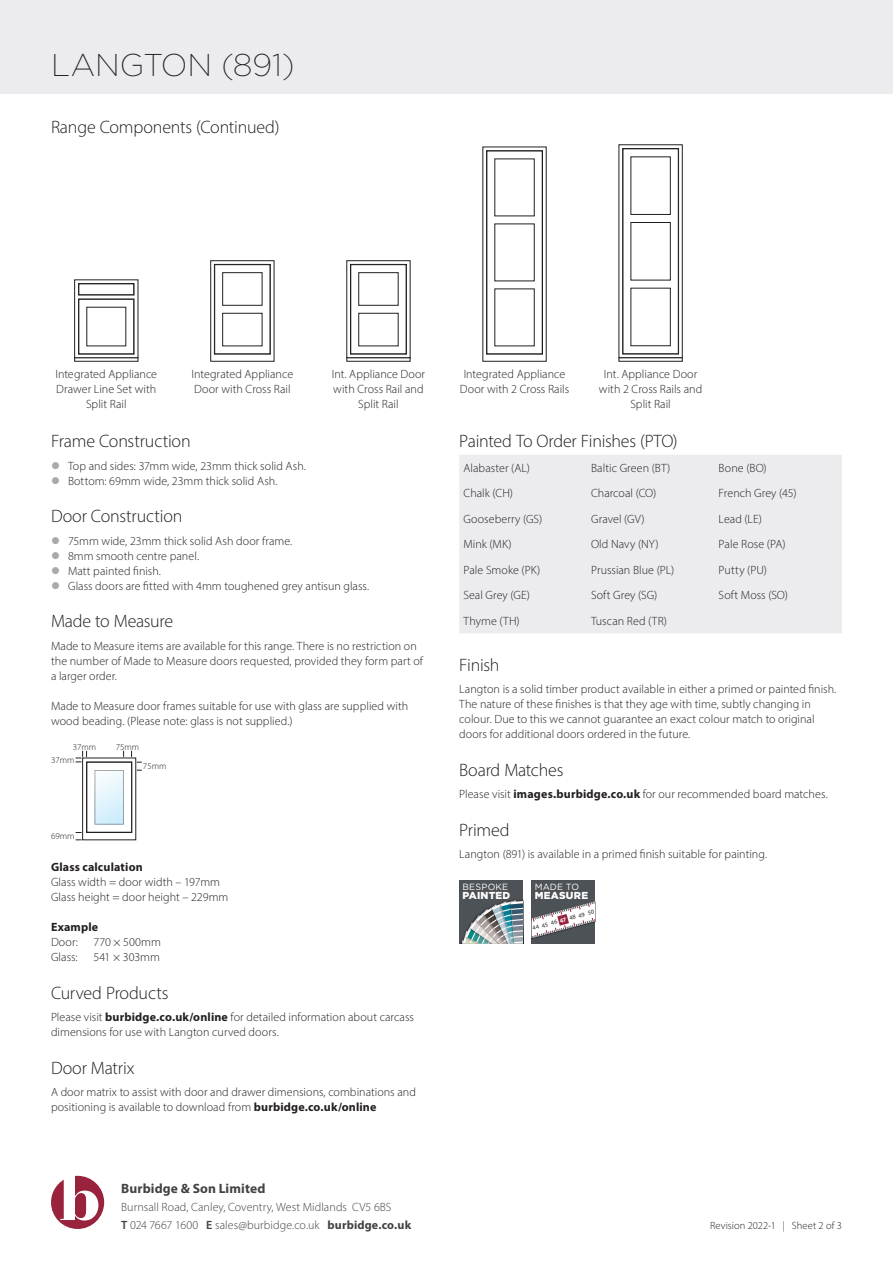
<style>
.page{position:relative;width:893px;height:1263px;background:#fff}
.page>*{position:absolute;margin:0;border:0;box-sizing:border-box;transform-origin:0 0}
.t1{font:200 31.5px "Gotham";color:#231f20}
.Sub_Heading{font:300 18px "Myriad Pro";letter-spacing:-.01em;color:#231f20}
.t2{font:700 13.5px "Myriad Pro";letter-spacing:.01em;color:#414243}
.Body{font:300 12px/15px "Myriad Pro";letter-spacing:.005em;color:#231f20}
.Finishes{font:300 12px "Myriad Pro";letter-spacing:.005em;color:#231f20}
.Door_labels{font:300 12px/15px "Myriad Pro";letter-spacing:.005em;color:#231f20;text-align:center}
.t3{font:300 12px/17.9px "Myriad Pro";letter-spacing:.005em;color:#414243}
.Sub_Sub_Heading{font:700 12px "Myriad Pro";letter-spacing:.015em;color:#231f20}
.t4{font:300 10.5px "Myriad Pro";letter-spacing:.01em;color:#231f20}
.t5{font:900 10.2px "Gotham";letter-spacing:.025em;color:#fff}
.t6{font:300 9px "Myriad Pro";color:#231f20}
.t7{font:9px "Gotham";letter-spacing:.025em;color:#fff}
.t8{font:6px "Myriad Pro";color:#231f20}
.s1{color:#a8a9ad}
.s2{font-weight:700}
.s3{font-weight:700;color:#fff}
.s4{font-weight:600}
</style>
<div class="page">
<div style="left:0;top:0;width:893px;height:94px;background:#ececee"></div>
<svg style="left:51px;top:1176px;width:53px;height:53px"></svg>
<svg style="left:74px;top:279px;width:64px;height:79px"></svg>
<div style="left:87px;top:307px;width:39px;height:39px;background:#fff"></div>
<svg style="left:210px;top:260px;width:64px;height:101px"></svg>
<div style="left:222px;top:272px;width:40px;height:33px;background:#fff;border:1px solid #231f20"></div>
<div style="left:222px;top:313px;width:40px;height:33px;background:#fff;border:1px solid #231f20"></div>
<svg style="left:347px;top:260px;width:63px;height:98px"></svg>
<div style="left:359px;top:272px;width:39px;height:33px;background:#fff"></div>
<div style="left:359px;top:313px;width:39px;height:33px;background:#fff;border:1px solid #231f20"></div>
<svg style="left:482px;top:147px;width:65px;height:215px"></svg>
<div style="left:495px;top:159px;width:39px;height:57px;background:#fff"></div>
<div style="left:495px;top:289px;width:39px;height:57px;background:#fff"></div>
<div style="left:495px;top:224px;width:39px;height:57px;background:#fff"></div>
<svg style="left:619px;top:145px;width:63px;height:213px"></svg>
<div style="left:631px;top:157px;width:39px;height:57px;background:#fff"></div>
<div style="left:631px;top:288px;width:39px;height:58px;background:#fff"></div>
<div style="left:631px;top:222px;width:39px;height:58px;background:#fff"></div>
<svg style="left:76px;top:751px;width:66px;height:89px"></svg>
<div style="left:459px;top:455px;width:383px;height:178px;background:#ececee"></div>
<div style="left:459px;top:880px;width:64px;height:64px;background:#4d5256"></div>
<svg style="left:462px;top:900px;width:61px;height:44px"></svg>
<div style="left:531px;top:880px;width:64px;height:64px;background:#4d5256"></div>
<svg style="left:531px;top:901px;width:64px;height:37px"></svg>
<h1 class="t1" style="left:51px;top:46px;width:245px">LANGTON (891)</h1>
<p class="Sub_Heading" style="left:51px;top:116px;width:230px">Range Components (Continued)</p>
<p class="Door_labels" style="left:55px;top:366px;width:103px">Integrated Appliance<br>Drawer Line Set with<br>Split Rail</p>
<p class="Door_labels" style="left:192px;top:366px;width:103px;text-align:left">Integrated Appliance<br>Door with Cross Rail</p>
<p class="Door_labels" style="left:332px;top:366px;width:95px">Int. Appliance Door with Cross Rail and<br>Split Rail</p>
<p class="Door_labels" style="left:460px;top:366px;width:111px">Integrated Appliance<br>Door with 2 Cross Rails</p>
<p class="Door_labels" style="left:599px;top:366px;width:105px">Int. Appliance Door with 2 Cross Rails and<br>Split Rail</p>
<p class="Sub_Heading" style="left:51px;top:430px;width:141px">Frame Construction</p>
<p class="Body" style="left:51px;top:458px;width:256px"><span class="s1">●</span> Top and sides: 37mm wide, 23mm thick solid Ash.</p>
<p class="Body" style="left:51px;top:473px;width:228px"><span class="s1">●</span> Bottom: 69mm wide, 23mm thick solid Ash.</p>
<p class="Sub_Heading" style="left:51px;top:505px;width:133px">Door Construction</p>
<p class="Body" style="left:51px;top:533px;width:243px"><span class="s1">●</span> 75mm wide, 23mm thick solid Ash door frame.</p>
<p class="Body" style="left:51px;top:548px;width:150px"><span class="s1">●</span> 8mm smooth centre panel.</p>
<p class="Body" style="left:51px;top:563px;width:112px"><span class="s1">●</span> Matt painted finish.</p>
<p class="Body" style="left:51px;top:578px;width:320px"><span class="s1">●</span> Glass doors are fitted with 4mm toughened grey antisun glass.</p>
<p class="Sub_Heading" style="left:51px;top:610px;width:124px">Made to Measure</p>
<p class="Body" style="left:51px;top:638px;width:373px">Made to Measure items are available for this range. There is no restriction on the number of Made to Measure doors requested, provided they form part of a larger order.</p>
<p class="Body" style="left:51px;top:698px;width:359px">Made to Measure door frames suitable for use with glass are supplied with wood beading. (Please note: glass is not supplied.)</p>
<p class="t6" style="left:51px;top:754px;width:25px">37mm</p>
<p class="Sub_Heading" style="left:459px;top:430px;width:220px">Painted To Order Finishes (PTO)</p>
<p class="Finishes" style="left:463px;top:460px;width:68px">Alabaster (AL)</p>
<p class="Finishes" style="left:591px;top:460px;width:81px">Baltic Green (BT)</p>
<p class="Finishes" style="left:719px;top:460px;width:50px">Bone (BO)</p>
<p class="Finishes" style="left:463px;top:486px;width:51px">Chalk (CH)</p>
<p class="Finishes" style="left:591px;top:486px;width:67px">Charcoal (CO)</p>
<p class="Finishes" style="left:719px;top:486px;width:79px">French Grey (45)</p>
<p class="Finishes" style="left:463px;top:511px;width:80px">Gooseberry (GS)</p>
<p class="Finishes" style="left:591px;top:511px;width:55px">Gravel (GV)</p>
<p class="Finishes" style="left:719px;top:511px;width:45px">Lead (LE)</p>
<p class="Finishes" style="left:463px;top:537px;width:50px">Mink (MK)</p>
<p class="Finishes" style="left:591px;top:537px;width:69px">Old Navy (NY)</p>
<p class="Finishes" style="left:719px;top:537px;width:68px">Pale Rose (PA)</p>
<p class="Finishes" style="left:463px;top:562px;width:78px">Pale Smoke (PK)</p>
<p class="Finishes" style="left:591px;top:562px;width:85px">Prussian Blue (PL)</p>
<p class="Finishes" style="left:719px;top:562px;width:50px">Putty (PU)</p>
<p class="Finishes" style="left:463px;top:588px;width:68px">Seal Grey (GE)</p>
<p class="Finishes" style="left:591px;top:588px;width:68px">Soft Grey (SG)</p>
<p class="Finishes" style="left:719px;top:588px;width:71px">Soft Moss (SO)</p>
<p class="Finishes" style="left:463px;top:613px;width:58px">Thyme (TH)</p>
<p class="Finishes" style="left:591px;top:613px;width:77px">Tuscan Red (TR)</p>
<p class="Sub_Heading" style="left:459px;top:654px;width:42px">Finish</p>
<p class="Body" style="left:459px;top:682px;width:379px">Langton is a solid timber product available in either a primed or painted finish.<br>The nature of these finishes is that they age with time, subtly changing in colour. Due to this we cannot guarantee an exact colour match to original doors for additional doors ordered in the future.</p>
<p class="Sub_Heading" style="left:459px;top:759px;width:106px">Board Matches</p>
<p class="Body" style="left:459px;top:787px;width:370px">Please visit <span class="s2">images.burbidge.co.uk</span> for our recommended board matches.</p>
<p class="Sub_Heading" style="left:459px;top:819px;width:52px">Primed</p>
<p class="Body" style="left:459px;top:847px;width:309px">Langton (891) is available in a primed finish suitable for painting.</p>
<p class="t7" style="left:462px;top:881px;width:47px">BESPOKE</p>
<p class="t5" style="left:462px;top:888px;width:49px">PAINTED</p>
<p class="t8" style="left:550px;top:919px;width:46px;rotate:-15deg">46 <span class="s3">47</span> 48 49 50</p>
<p class="t6" style="left:73px;top:741px;width:25px">37mm</p>
<p class="t6" style="left:116px;top:741px;width:25px">75mm</p>
<p class="t6" style="left:143px;top:761px;width:25px">75mm</p>
<p class="t6" style="left:51px;top:831px;width:25px">69mm</p>
<p class="Sub_Sub_Heading" style="left:51px;top:859px;width:93px">Glass calculation</p>
<p class="Body" style="left:51px;top:875px;width:179px">Glass width = door width – 197mm<br>Glass height = door height – 229mm</p>
<p class="Sub_Sub_Heading" style="left:51px;top:919px;width:49px">Example</p>
<p class="Body" style="left:51px;top:935px;width:28px">Door:</p>
<p class="Body" style="left:94px;top:935px;width:69px">770 × 500mm</p>
<p class="Body" style="left:51px;top:950px;width:28px">Glass:</p>
<p class="Body" style="left:94px;top:950px;width:68px">541 × 303mm</p>
<p class="Sub_Heading" style="left:51px;top:982px;width:119px">Curved Products</p>
<p class="Body" style="left:51px;top:1010px;width:364px">Please visit <span class="s2">burbidge.co.uk/online</span> for detailed information about carcass dimensions for use with Langton curved doors.</p>
<p class="Sub_Heading" style="left:51px;top:1057px;width:85px">Door Matrix</p>
<p class="Body" style="left:51px;top:1085px;width:366px">A door matrix to assist with door and drawer dimensions, combinations and positioning is available to download from <span class="s2">burbidge.co.uk/online</span></p>
<p class="t7" style="left:535px;top:881px;width:46px">MADE TO</p>
<p class="t5" style="left:535px;top:888px;width:55px">MEASURE</p>
<p class="t2" style="left:121px;top:1180px;width:146px">Burbidge &amp; Son Limited</p>
<p class="t3" style="left:121px;top:1198px;width:291px">Burnsall Road, Canley, Coventry, West Midlands CV5 6BS<br><span class="s4">T</span> 024 7667 1600 <span class="s4">E</span> sales@burbidge.co.uk <span class="s2">burbidge.co.uk</span></p>
<p class="t4" style="left:710px;top:1219px;width:133px">Revision 2022-1 | Sheet 2 of 3</p>
</div>
